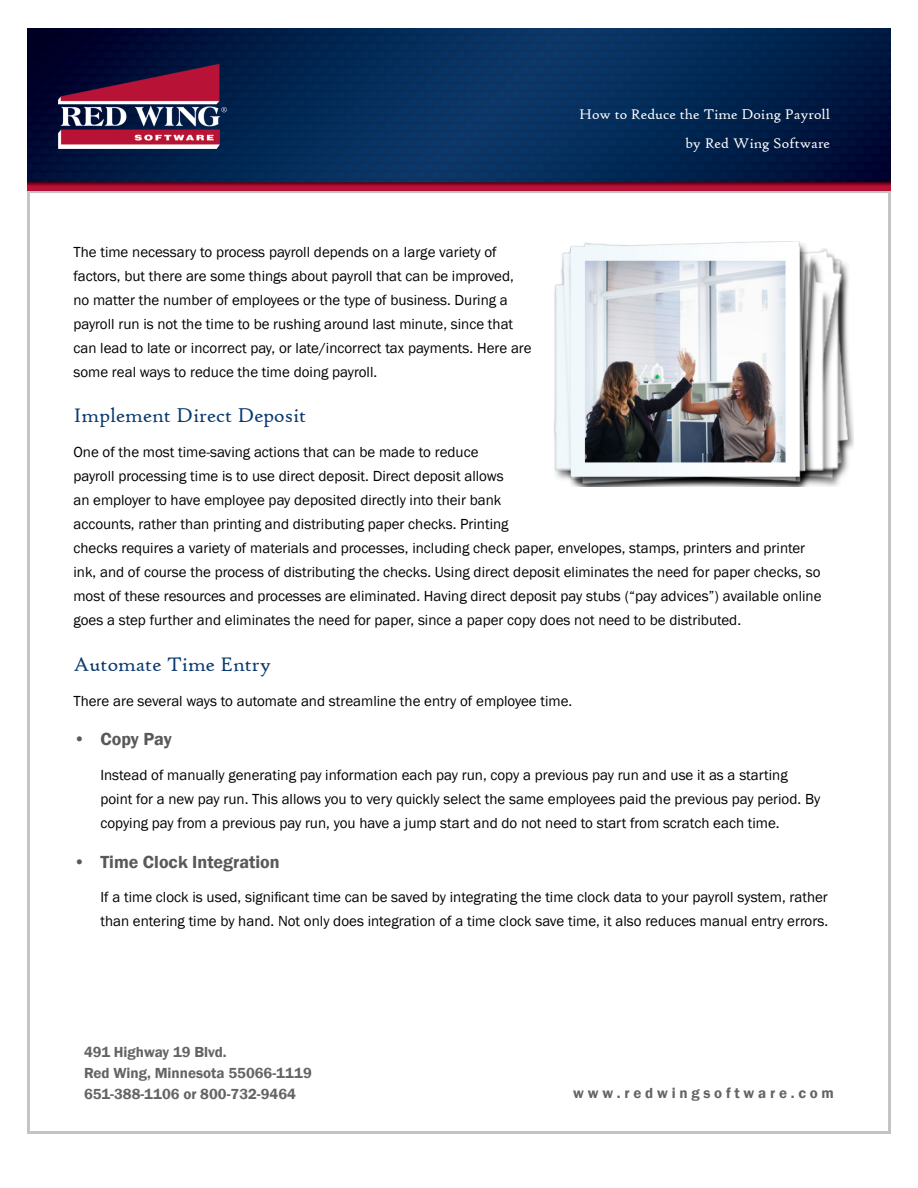
<style>
.page{position:relative;width:918px;height:1188px;background:#fff}
.page>*{position:absolute;margin:0;border:0;box-sizing:border-box;transform-origin:0 0}
.t1{font:21px "High Tower Text";color:#0a396e}
.t2{font:600 18px "Franklin Gothic";color:#58595b}
.t3{font:15px/24px "Franklin Gothic";color:#000}
.t4{font:600 15px/21px "Franklin Gothic";color:#636466}
.t5{font:15px/28.5px "High Tower Text";color:#fff;text-align:right}
</style>
<div class="page">
<img style="left:27px;top:28px;width:864px;height:162px">
<img style="left:554px;top:242px;width:300px;height:244px">
<p class="t5" style="left:579px;top:100px;width:252px">How to Reduce the Time Doing Payroll by Red Wing Software</p>
<p class="t3" style="left:73px;top:240px;width:460px">The time necessary to process payroll depends on a large variety of factors, but there are some things about payroll that can be improved, no matter the number of employees or the type of business. During a payroll run is not the time to be rushing around last minute, since that can lead to late or incorrect pay, or late/incorrect tax payments. Here are some real ways to reduce the time doing payroll.</p>
<h1 class="t1" style="left:73px;top:403px;width:234px">Implement Direct Deposit</h1>
<p class="t3" style="left:73px;top:440px;width:750px">One of the most time-saving actions that can be made to reduce<br>payroll processing time is to use direct deposit. Direct deposit allows<br>an employer to have employee pay deposited directly into their bank<br>accounts, rather than printing and distributing paper checks. Printing<br>checks requires a variety of materials and processes, including check paper, envelopes, stamps, printers and printer ink, and of course the process of distributing the checks. Using direct deposit eliminates the need for paper checks, so most of these resources and processes are eliminated. Having direct deposit pay stubs (“pay advices”) available online goes a step further and eliminates the need for paper, since a paper copy does not need to be distributed.</p>
<h1 class="t1" style="left:73px;top:652px;width:199px">Automate Time Entry</h1>
<p class="t3" style="left:73px;top:689px;width:500px">There are several ways to automate and streamline the entry of employee time.</p>
<p class="t2" style="left:73px;top:728px;width:100px">• Copy Pay</p>
<p class="t3" style="left:100px;top:763px;width:721px">Instead of manually generating pay information each pay run, copy a previous pay run and use it as a starting point for a new pay run. This allows you to very quickly select the same employees paid the previous pay period. By copying pay from a previous pay run, you have a jump start and do not need to start from scratch each time.</p>
<p class="t2" style="left:73px;top:850px;width:208px">• Time Clock Integration</p>
<p class="t3" style="left:100px;top:886px;width:729px">If a time clock is used, significant time can be saved by integrating the time clock data to your payroll system, rather than entering time by hand. Not only does integration of a time clock save time, it also reduces manual entry errors.</p>
<p class="t4" style="left:84px;top:1042px;width:229px">491 Highway 19 Blvd.<br>Red Wing, Minnesota 55066-1119<br>651-388-1106 or 800-732-9464</p>
<p class="t4" style="left:573px;top:1083px;width:262px">w w w . r e d w i n g s o f t w a r e . c o m</p>
</div>
